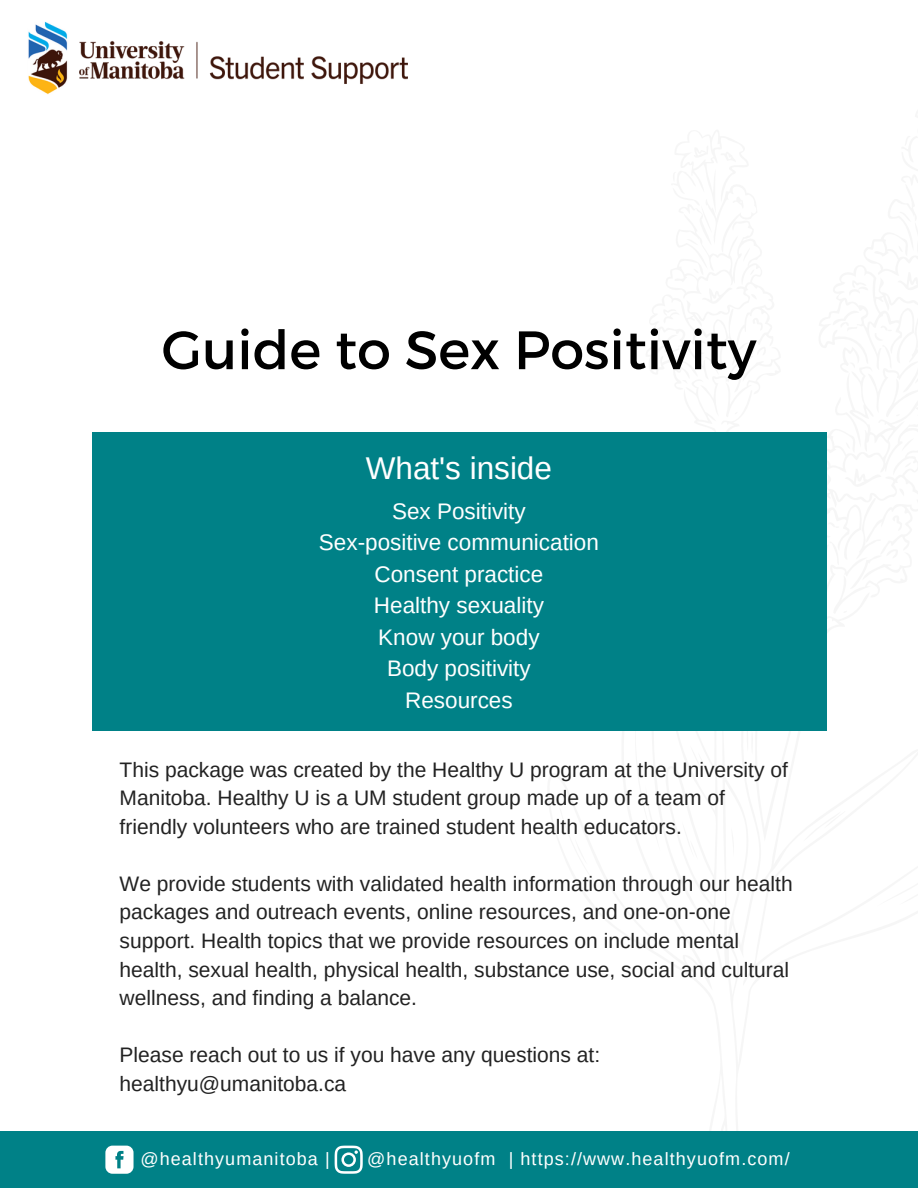
<style>
.page{position:relative;width:918px;height:1188px;background:#fff}
.page>*{position:absolute;margin:0;border:0;box-sizing:border-box;transform-origin:0 0}
.t1{font:54px "Montserrat";color:#000}
.t2{font:31.5px "Arimo";color:#fff}
.t3{font:22.5px/31.5px "Arimo";color:#fff;text-align:center}
.t4{font:21px/28.5px "Arimo";color:#222}
.t5{font:18px "Arimo";letter-spacing:-.225em;color:#fff}
.t6{font:18px "Arimo";letter-spacing:-.16em;color:#fff}
</style>
<div class="page">
<svg style="left:634px;top:730px;width:26px;height:1px"></svg>
<div style="left:92px;top:432px;width:734px;height:298px;background:#008187"></div>
<img style="left:28px;top:22px;width:380px;height:73px">
<div style="left:0;top:1131px;width:918px;height:57px;background:#008187"></div>
<svg style="left:105px;top:1145px;width:29px;height:29px"></svg>
<svg style="left:335px;top:1146px;width:28px;height:28px"></svg>
<h1 class="t1" style="left:162px;top:315px;width:596px">Guide to Sex Positivity</h1>
<h2 class="t2" style="left:366px;top:451px;width:188px">What's inside</h2>
<p class="t3" style="left:319px;top:495px;width:281px">Sex Positivity<br>Sex-positive communication<br>Consent practice<br>Healthy sexuality<br>Know your body<br>Body positivity<br>Resources</p>
<p class="t4" style="left:120px;top:755px;width:670px">This package was created by the Healthy U program at the University of<br>Manitoba. Healthy U is a UM student group made up of a team of friendly volunteers who are trained student health educators.</p>
<p class="t4" style="left:120px;top:869px;width:675px">We provide students with validated health information through our health packages and outreach events, online resources, and one-on-one support. Health topics that we provide resources on include mental health, sexual health, physical health, substance use, social and cultural wellness, and finding a balance.</p>
<p class="t4" style="left:120px;top:1041px;width:482px">Please reach out to us if you have any questions at: healthyu@umanitoba.ca</p>
<p class="t6" style="left:136px;top:1149px;width:195px">@@hheeaal ltthhyyuummaanni ittoobbaa ||</p>
<p class="t5" style="left:363px;top:1149px;width:442px">@@hheeaal ltthhyyuuooffmm || h tht pt tsp:s/ /:w/ / w w .wh.ehaelat hl tyhuyoufomf m. c.ocmo m/ /</p>
</div>
